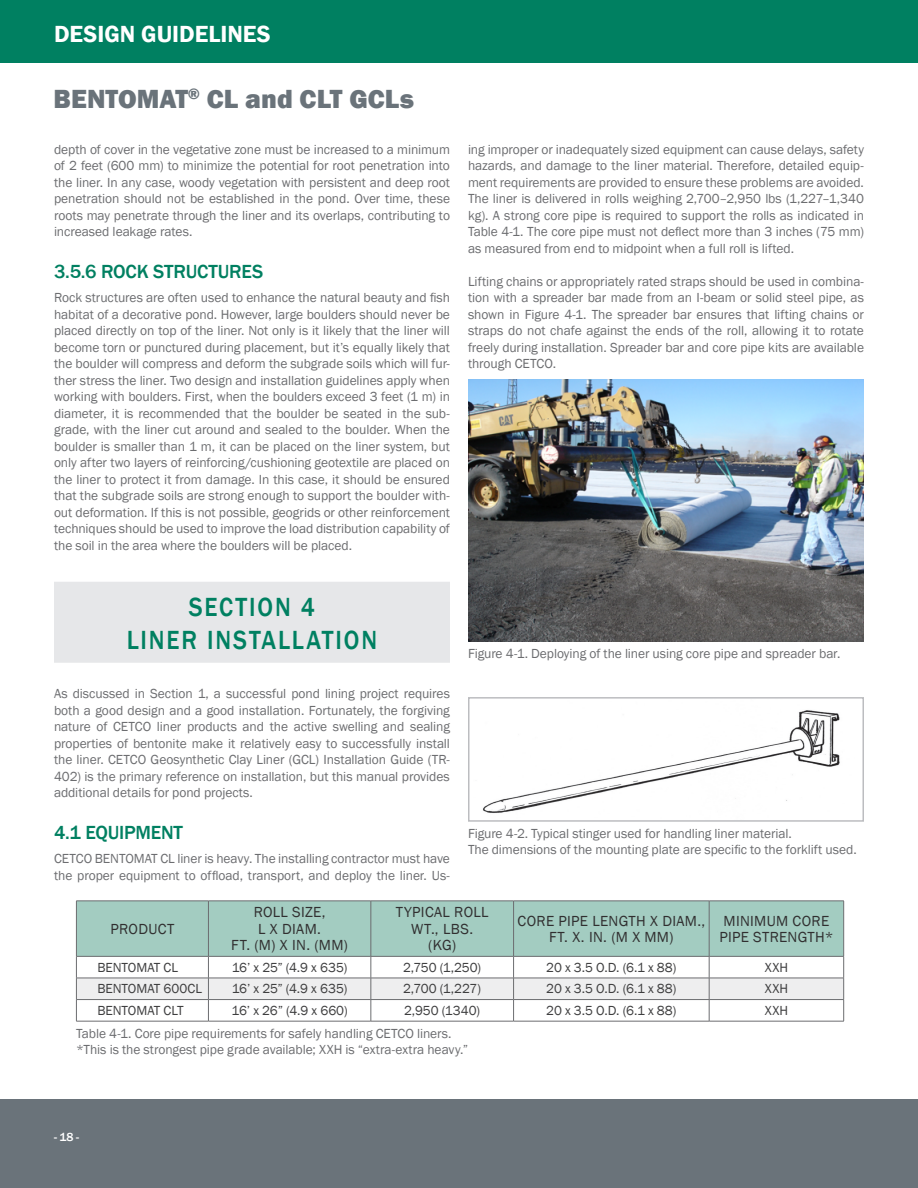
<style>
.page{position:relative;width:918px;height:1188px;background:#fff}
.page>*{position:absolute;margin:0;border:0;box-sizing:border-box;transform-origin:0 0}
.sekcja_2_linie{font:500 27px/33px "Franklin Gothic";letter-spacing:.075em;color:#008061;text-align:center;scale:.9 1}
.t1{font:800 27px "Franklin Gothic";color:#6a737a}
.t2{font:600 24px "Franklin Gothic";color:#fff}
.śródtytuł_zielony{font:500 19.5px "Franklin Gothic";letter-spacing:-.01em;color:#008061}
.Nazwy_kolumn_CENTER{font:15px/16.5px "Franklin Gothic";letter-spacing:.02em;color:#312f30;text-align:center}
.Nazwy_kolumn{font:15px "Franklin Gothic";letter-spacing:.025em;color:#312f30}
.tekst_podstawowy{font:13.5px/16.5px "Franklin Gothic";letter-spacing:-.005em;color:#6c6d70;text-align:justify}
.Podpis_pod_fotę{font:13.5px/16.5px "Franklin Gothic";letter-spacing:-.005em;color:#6c6d70}
.Table_of_Contents_wi{font:13.5px "Franklin Gothic";color:#3e3e3f}
.t3{font:500 12px "Franklin Gothic";color:#fff}
</style>
<div class="page">
<div style="left:0;top:0;width:918px;height:63px;background:#008061"></div>
<div style="left:0;top:1099px;width:918px;height:89px;background:#6a737a"></div>
<svg style="left:76px;top:901px;width:768px;height:120px"></svg>
<hr style="left:76px;top:1021px;width:132px;height:1px;background:#6c6d70">
<hr style="left:208px;top:1021px;width:163px;height:1px;background:#6c6d70">
<hr style="left:371px;top:1021px;width:143px;height:1px;background:#6c6d70">
<hr style="left:514px;top:1021px;width:195px;height:1px;background:#6c6d70">
<hr style="left:709px;top:1021px;width:135px;height:1px;background:#6c6d70">
<div style="left:54px;top:582px;width:396px;height:81px;background:#e6e7e9"></div>
<img style="left:468px;top:380px;width:396px;height:262px">
<img style="left:482px;top:710px;width:358px;height:103px">
<div style="left:468px;top:697px;width:396px;height:125px;border:2px solid #bcbdc0"></div>
<h2 class="t2" style="left:54px;top:19px;width:218px">DESIGN GUIDELINES</h2>
<h1 class="t1" style="left:54px;top:82px;width:362px">BENTOMAT<sup>®</sup> CL and CLT GCLs</h1>
<p class="tekst_podstawowy" style="left:54px;top:141px;width:398px">depth of cover in the vegetative zone must be increased to a minimum of 2 feet (600 mm) to minimize the potential for root penetration into the liner. In any case, woody vegetation with persistent and deep root penetration should not be established in the pond. Over time, these roots may penetrate through the liner and its overlaps, contributing to increased leakage rates.</p>
<p class="śródtytuł_zielony" style="left:54px;top:259px;width:211px">3.5.6 ROCK STRUCTURES</p>
<p class="tekst_podstawowy" style="left:54px;top:290px;width:398px">Rock structures are often used to enhance the natural beauty and fish habitat of a decorative pond. However, large boulders should never be placed directly on top of the liner. Not only is it likely that the liner will become torn or punctured during placement, but it’s equally likely that the boulder will compress and deform the subgrade soils which will fur&shy;ther stress the liner. Two design and installation guidelines apply when working with boulders. First, when the boulders exceed 3 feet (1 m) in diameter, it is recommended that the boulder be seated in the sub&shy;grade, with the liner cut around and sealed to the boulder. When the boulder is smaller than 1 m, it can be placed on the liner system, but only after two layers of reinforcing/cushioning geotextile are placed on the liner to protect it from damage. In this case, it should be ensured that the subgrade soils are strong enough to support the boulder with&shy;out deformation. If this is not possible, geogrids or other reinforcement techniques should be used to improve the load distribution capability of the soil in the area where the boulders will be placed.</p>
<p class="tekst_podstawowy" style="left:468px;top:141px;width:397px">ing improper or inadequately sized equipment can cause delays, safety hazards, and damage to the liner material. Therefore, detailed equip&shy;ment requirements are provided to ensure these problems are avoided.</p>
<p class="tekst_podstawowy" style="left:468px;top:191px;width:398px">The liner is delivered in rolls weighing 2,700–2,950 lbs (1,227–1,340 kg). A strong core pipe is required to support the rolls as indicated in Table 4-1. The core pipe must not deflect more than 3 inches (75 mm) as measured from end to midpoint when a full roll is lifted.</p>
<p class="tekst_podstawowy" style="left:468px;top:273px;width:398px">Lifting chains or appropriately rated straps should be used in combina&shy;tion with a spreader bar made from an I-beam or solid steel pipe, as shown in Figure 4-1. The spreader bar ensures that lifting chains or straps do not chafe against the ends of the roll, allowing it to rotate freely during installation. Spreader bar and core pipe kits are available through CETCO.</p>
<p class="sekcja_2_linie" style="left:127px;top:591px;width:280px">SECTION 4<br>LINER INSTALLATION</p>
<p class="tekst_podstawowy" style="left:54px;top:686px;width:398px">As discussed in Section 1, a successful pond lining project requires both a good design and a good installation. Fortunately, the forgiving nature of CETCO liner products and the active swelling and sealing properties of bentonite make it relatively easy to successfully install the liner. CETCO Geosynthetic Clay Liner (GCL) Installation Guide (TR-402) is the primary reference on installation, but this manual provides additional details for pond projects.</p>
<p class="śródtytuł_zielony" style="left:54px;top:820px;width:131px">4.1 EQUIPMENT</p>
<p class="tekst_podstawowy" style="left:54px;top:851px;width:398px">CETCO BENTOMAT CL liner is heavy. The installing contractor must have the proper equipment to offload, transport, and deploy the liner. Us-</p>
<p class="Podpis_pod_fotę" style="left:468px;top:645px;width:374px">Figure 4-1. Deploying of the liner using core pipe and spreader bar.</p>
<p class="Podpis_pod_fotę" style="left:468px;top:825px;width:390px">Figure 4-2. Typical stinger used for handling liner material.<br>The dimensions of the mounting plate are specific to the forklift used.</p>
<p class="Nazwy_kolumn" style="left:110px;top:920px;width:65px">PRODUCT</p>
<p class="Nazwy_kolumn_CENTER" style="left:254px;top:904px;width:73px">ROLL SIZE,<br>L X DIAM.</p>
<p class="Nazwy_kolumn_CENTER" style="left:231px;top:937px;width:118px">FT. (M) X IN. (MM)</p>
<p class="Nazwy_kolumn_CENTER" style="left:396px;top:904px;width:94px">TYPICAL ROLL</p>
<p class="Nazwy_kolumn_CENTER" style="left:411px;top:921px;width:63px">WT., LBS. (KG)</p>
<p class="Nazwy_kolumn_CENTER" style="left:518px;top:913px;width:189px">CORE PIPE LENGTH X DIAM.,</p>
<p class="Nazwy_kolumn_CENTER" style="left:549px;top:929px;width:126px">FT. X. IN. (M X MM)</p>
<p class="Nazwy_kolumn_CENTER" style="left:724px;top:913px;width:107px">MINIMUM CORE</p>
<p class="Nazwy_kolumn_CENTER" style="left:719px;top:929px;width:116px">PIPE STRENGTH*</p>
<p class="Table_of_Contents_wi" style="left:97px;top:959px;width:82px">BENTOMAT CL</p>
<p class="Table_of_Contents_wi" style="left:232px;top:959px;width:117px">16’ x 25” (4.9 x 635)</p>
<p class="Table_of_Contents_wi" style="left:403px;top:959px;width:80px">2,750 (1,250)</p>
<p class="Table_of_Contents_wi" style="left:546px;top:959px;width:132px">20 x 3.5 O.D. (6.1 x 88)</p>
<p class="Table_of_Contents_wi" style="left:765px;top:959px;width:25px">XXH</p>
<p class="Table_of_Contents_wi" style="left:97px;top:981px;width:106px">BENTOMAT 600CL</p>
<p class="Table_of_Contents_wi" style="left:232px;top:981px;width:117px">16’ x 25” (4.9 x 635)</p>
<p class="Table_of_Contents_wi" style="left:403px;top:981px;width:80px">2,700 (1,227)</p>
<p class="Table_of_Contents_wi" style="left:546px;top:981px;width:132px">20 x 3.5 O.D. (6.1 x 88)</p>
<p class="Table_of_Contents_wi" style="left:765px;top:981px;width:25px">XXH</p>
<p class="Table_of_Contents_wi" style="left:97px;top:1002px;width:88px">BENTOMAT CLT</p>
<p class="Table_of_Contents_wi" style="left:232px;top:1002px;width:118px">16’ x 26” (4.9 x 660)</p>
<p class="Table_of_Contents_wi" style="left:404px;top:1002px;width:78px">2,950 (1340)</p>
<p class="Table_of_Contents_wi" style="left:546px;top:1002px;width:132px">20 x 3.5 O.D. (6.1 x 88)</p>
<p class="Table_of_Contents_wi" style="left:765px;top:1002px;width:25px">XXH</p>
<p class="Podpis_pod_fotę" style="left:76px;top:1025px;width:377px">Table 4-1. Core pipe requirements for safely handling CETCO liners.</p>
<p class="Podpis_pod_fotę" style="left:76px;top:1042px;width:393px">*This is the strongest pipe grade available; XXH is “extra-extra heavy.”</p>
<p class="t3" style="left:54px;top:1130px;width:27px">- 18 -</p>
</div>
